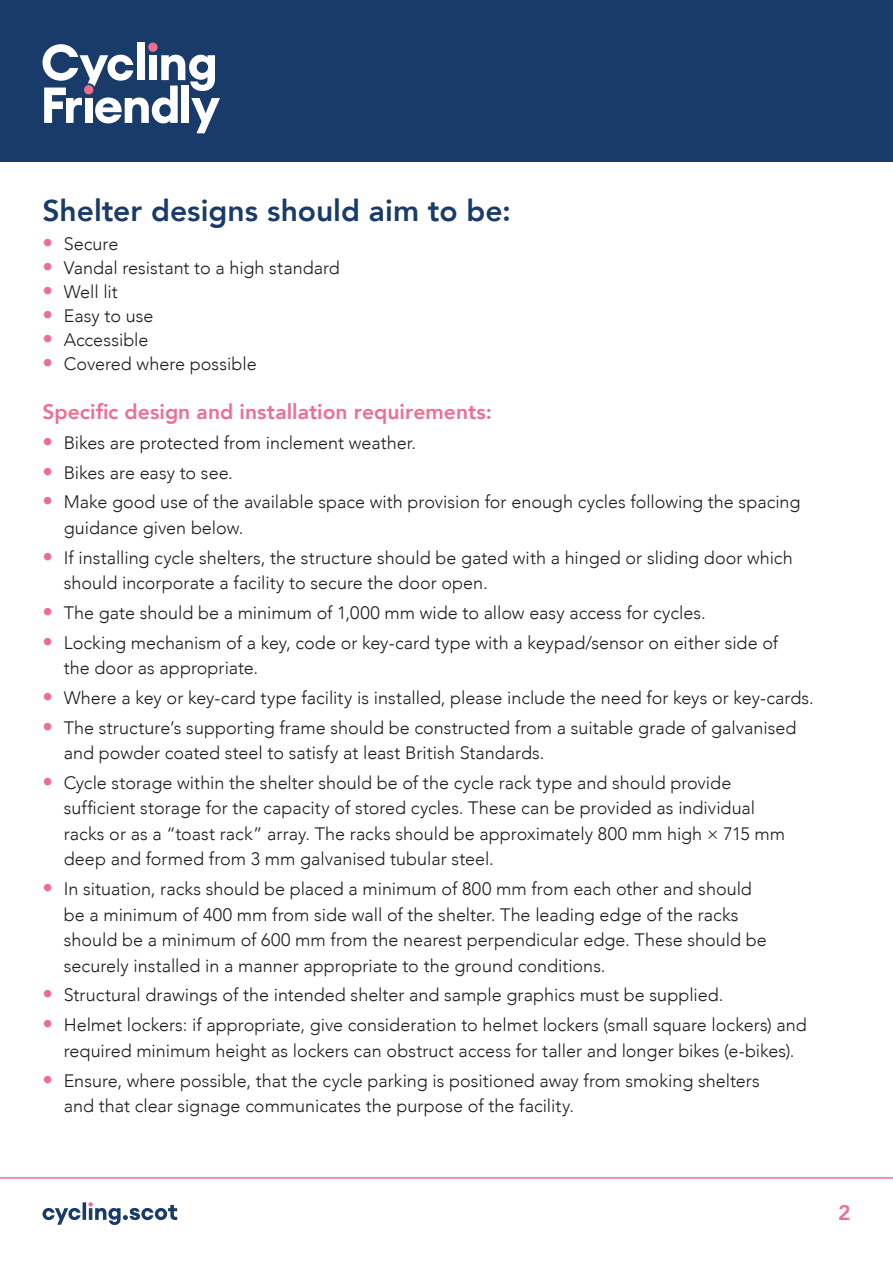
<style>
.page{position:relative;width:893px;height:1263px;background:#fff}
.page>*{position:absolute;margin:0;border:0;box-sizing:border-box;transform-origin:0 0}
.t1{font:800 30px "Avenir";color:#193b69}
.t2{font:800 21px "Avenir";letter-spacing:.005em;color:#ed6e91}
.t3{font:300 18px/25.5px "Avenir";color:#1d1d1b}
.s1{font-weight:800;font-size:21px;color:#ed6e91}
</style>
<div class="page">
<div style="left:0;top:0;width:893px;height:162px;background:#193b69"></div>
<div style="left:148px;top:43px;width:10px;height:9px;background:#ed6e91;border-radius:50%"></div>
<div style="left:137px;top:43px;width:7px;height:37px;background:#fff"></div>
<svg style="left:43px;top:44px;width:177px;height:89px"></svg>
<div style="left:84px;top:85px;width:9px;height:9px;background:#ed6e91;border-radius:50%"></div>
<svg style="left:43px;top:1202px;width:134px;height:23px"></svg>
<hr style="left:0;top:1177px;width:893px;height:2px;background:#ed6e91">
<h1 class="t1" style="left:43px;top:188px;width:470px">Shelter designs should aim to be:</h1>
<p class="t3" style="left:43px;top:231px;width:77px"><span class="s1">•</span> Secure</p>
<p class="t3" style="left:43px;top:255px;width:299px"><span class="s1">•</span> Vandal resistant to a high standard</p>
<p class="t3" style="left:43px;top:279px;width:77px"><span class="s1">•</span> Well lit</p>
<p class="t3" style="left:43px;top:303px;width:113px"><span class="s1">•</span> Easy to use</p>
<p class="t3" style="left:43px;top:327px;width:108px"><span class="s1">•</span> Accessible</p>
<p class="t3" style="left:43px;top:351px;width:216px"><span class="s1">•</span> Covered where possible</p>
<p class="t2" style="left:43px;top:395px;width:451px">Specific design and installation requirements:</p>
<p class="t3" style="left:43px;top:430px;width:375px"><span class="s1">•</span> Bikes are protected from inclement weather.</p>
<p class="t3" style="left:43px;top:460px;width:192px"><span class="s1">•</span> Bikes are easy to see.</p>
<p class="t3" style="left:64px;top:489px;width:738px;text-indent:-21px"><span class="s1">•</span> Make good use of the available space with provision for enough cycles following the spacing guidance given below.</p>
<p class="t3" style="left:64px;top:545px;width:730px;text-indent:-21px"><span class="s1">•</span> If installing cycle shelters, the structure should be gated with a hinged or sliding door which should incorporate a facility to secure the door open.</p>
<p class="t3" style="left:43px;top:600px;width:665px"><span class="s1">•</span> The gate should be a minimum of 1,000 mm wide to allow easy access for cycles.</p>
<p class="t3" style="left:64px;top:630px;width:716px;text-indent:-21px"><span class="s1">•</span> Locking mechanism of a key, code or key-card type with a keypad/sensor on either side of the door as appropriate.</p>
<p class="t3" style="left:43px;top:685px;width:773px"><span class="s1">•</span> Where a key or key-card type facility is installed, please include the need for keys or key-cards.</p>
<p class="t3" style="left:64px;top:715px;width:734px;text-indent:-21px"><span class="s1">•</span> The structure’s supporting frame should be constructed from a suitable grade of galvanised and powder coated steel to satisfy at least British Standards.</p>
<p class="t3" style="left:64px;top:770px;width:723px;text-indent:-21px"><span class="s1">•</span> Cycle storage within the shelter should be of the cycle rack type and should provide sufficient storage for the capacity of stored cycles. These can be provided as individual racks or as a “toast rack” array. The racks should be approximately 800 mm high × 715 mm deep and formed from 3 mm galvanised tubular steel.</p>
<p class="t3" style="left:64px;top:876px;width:704px;text-indent:-21px"><span class="s1">•</span> In situation, racks should be placed a minimum of 800 mm from each other and should be a minimum of 400 mm from side wall of the shelter. The leading edge of the racks should be a minimum of 600 mm from the nearest perpendicular edge. These should be securely installed in a manner appropriate to the ground conditions.</p>
<p class="t3" style="left:43px;top:982px;width:682px"><span class="s1">•</span> Structural drawings of the intended shelter and sample graphics must be supplied.</p>
<p class="t3" style="left:43px;top:1012px;width:766px;text-align:center"><span class="s1">•</span> Helmet lockers: if appropriate, give consideration to helmet lockers (small square lockers) and required minimum height as lockers can obstruct access for taller and longer bikes (e-bikes).</p>
<p class="t3" style="left:64px;top:1067px;width:697px;text-indent:-21px"><span class="s1">•</span> Ensure, where possible, that the cycle parking is positioned away from smoking shelters and that clear signage communicates the purpose of the facility.</p>
<p class="t2" style="left:838px;top:1197px;width:14px">2</p>
</div>
